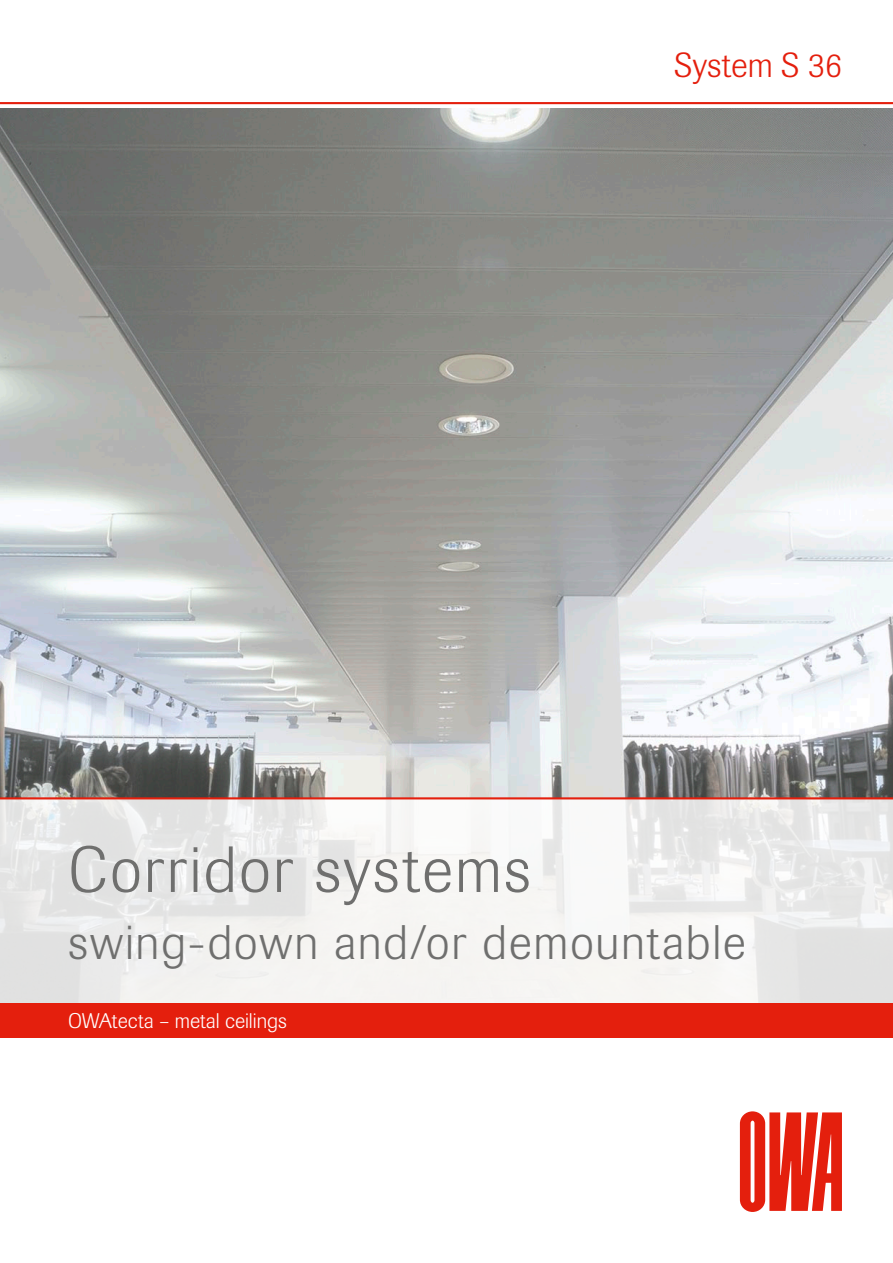
<style>
.page{position:relative;width:893px;height:1263px;background:#fff}
.page>*{position:absolute;margin:0;border:0;box-sizing:border-box;transform-origin:0 0}
.t1{font:300 64.5px "Imago Pro";letter-spacing:.035em;color:#6f6f6e}
.t2{font:300 48px "Imago Pro";letter-spacing:.03em;color:#6f6f6e}
.t3{font:300 34.5px "Imago Pro";color:#e41f0d}
.t4{font:300 21px "Imago Pro";color:#fff}
</style>
<div class="page">
<img style="left:0;top:108px;width:893px;height:689px">
<svg style="left:0;top:799px;width:893px;height:204px;fill:#f2f2f1"></svg>
<div style="left:0;top:1003px;width:893px;height:34px;background:#e41f0d"></div>
<hr style="left:0;top:102px;width:893px;height:2px;background:#e41f0d">
<hr style="left:0;top:797px;width:893px;height:2px;background:#e41f0d">
<svg style="left:740px;top:1111px;width:102px;height:101px"></svg>
<p class="t3" style="left:675px;top:42px;width:169px">System S 36</p>
<h1 class="t1" style="left:68px;top:827px;width:464px">Corridor systems</h1>
<p class="t2" style="left:68px;top:911px;width:679px">swing-down and/or demountable</p>
<p class="t4" style="left:68px;top:1007px;width:220px">OWAtecta – metal ceilings</p>
</div>
